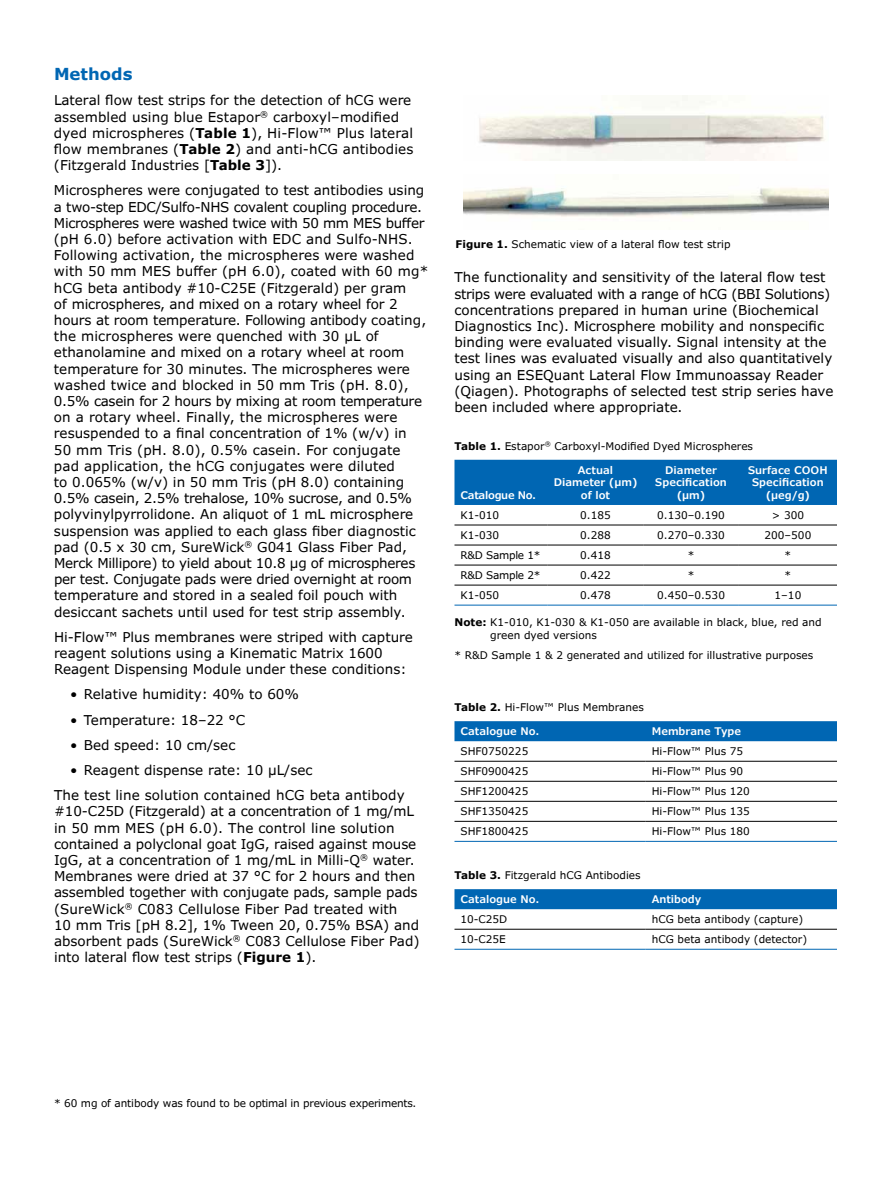
<style>
.page{position:relative;width:891px;height:1188px;background:#fff}
.page>*{position:absolute;margin:0;border:0;box-sizing:border-box;transform-origin:0 0}
.t1{font:700 16.5px "Verdana Pro";color:#0066b3}
.t2{font:13.5px/16.2px "Verdana Pro";color:#000}
.t3{font:10.5px/12.6px "Verdana Pro";color:#000}
.t4{font:600 10.5px/12.6px "Verdana Pro";color:#fff;text-align:center}
.t5{font:10.5px "Verdana Pro";letter-spacing:-.02em;color:#000}
.t6{font:600 10.5px "Verdana Pro";letter-spacing:-.025em;color:#fff}
.s1{font-weight:700}
</style>
<div class="page">
<div style="left:454px;top:460px;width:383px;height:45px;background:#0066b3"></div>
<hr style="left:454px;top:525px;width:94px;height:1px;background:#000">
<hr style="left:548px;top:525px;width:95px;height:1px;background:#000">
<hr style="left:643px;top:525px;width:96px;height:1px;background:#000">
<hr style="left:739px;top:525px;width:98px;height:1px;background:#000">
<hr style="left:454px;top:545px;width:94px;height:1px;background:#000">
<hr style="left:548px;top:545px;width:95px;height:1px;background:#000">
<hr style="left:643px;top:545px;width:96px;height:1px;background:#000">
<hr style="left:739px;top:545px;width:98px;height:1px;background:#000">
<hr style="left:454px;top:565px;width:94px;height:1px;background:#000">
<hr style="left:548px;top:565px;width:95px;height:1px;background:#000">
<hr style="left:643px;top:565px;width:96px;height:1px;background:#000">
<hr style="left:739px;top:565px;width:98px;height:1px;background:#000">
<hr style="left:454px;top:585px;width:94px;height:1px;background:#000">
<hr style="left:548px;top:585px;width:95px;height:1px;background:#000">
<hr style="left:643px;top:585px;width:96px;height:1px;background:#000">
<hr style="left:739px;top:585px;width:98px;height:1px;background:#000">
<hr style="left:454px;top:605px;width:94px;height:1px;background:#0066b3">
<hr style="left:548px;top:605px;width:95px;height:1px;background:#0066b3">
<hr style="left:643px;top:605px;width:96px;height:1px;background:#0066b3">
<hr style="left:739px;top:605px;width:98px;height:1px;background:#0066b3">
<div style="left:454px;top:721px;width:383px;height:20px;background:#0066b3"></div>
<hr style="left:454px;top:841px;width:192px;height:1px;background:#0066b3">
<hr style="left:646px;top:841px;width:191px;height:1px;background:#0066b3">
<hr style="left:454px;top:761px;width:192px;height:1px;background:#000">
<hr style="left:646px;top:761px;width:191px;height:1px;background:#000">
<hr style="left:454px;top:781px;width:192px;height:1px;background:#000">
<hr style="left:646px;top:781px;width:191px;height:1px;background:#000">
<hr style="left:454px;top:801px;width:192px;height:1px;background:#000">
<hr style="left:646px;top:801px;width:191px;height:1px;background:#000">
<hr style="left:454px;top:821px;width:192px;height:1px;background:#000">
<hr style="left:646px;top:821px;width:191px;height:1px;background:#000">
<div style="left:454px;top:889px;width:383px;height:20px;background:#0066b3"></div>
<hr style="left:454px;top:929px;width:192px;height:1px;background:#000">
<hr style="left:646px;top:929px;width:191px;height:1px;background:#000">
<hr style="left:454px;top:949px;width:192px;height:1px;background:#0066b3">
<hr style="left:646px;top:949px;width:191px;height:1px;background:#0066b3">
<img style="left:479px;top:95px;width:346px;height:65px">
<img style="left:463px;top:187px;width:365px;height:30px">
<p class="t1" style="left:54px;top:63px;width:80px">Methods</p>
<p class="t2" style="left:54px;top:93px;width:361px">Lateral flow test strips for the detection of hCG were assembled using blue Estapor<sup>®</sup> carboxyl–modified dyed microspheres (<span class="s1">Table 1</span>), Hi-Flow™ Plus lateral flow membranes (<span class="s1">Table 2</span>) and anti-hCG antibodies (Fitzgerald Industries [<span class="s1">Table 3</span>]).</p>
<p class="t2" style="left:54px;top:183px;width:376px">Microspheres were conjugated to test antibodies using a two-step EDC/Sulfo-NHS covalent coupling procedure.<br>Microspheres were washed twice with 50 mm MES buffer (pH 6.0) before activation with EDC and Sulfo-NHS.<br>Following activation, the microspheres were washed with 50 mm MES buffer (pH 6.0), coated with 60 mg* hCG beta antibody #10-C25E (Fitzgerald) per gram<br>of microspheres, and mixed on a rotary wheel for 2 hours at room temperature. Following antibody coating, the microspheres were quenched with 30 μL of ethanolamine and mixed on a rotary wheel at room temperature for 30 minutes. The microspheres were washed twice and blocked in 50 mm Tris (pH. 8.0), 0.5% casein for 2 hours by mixing at room temperature on a rotary wheel. Finally, the microspheres were resuspended to a final concentration of 1% (w/v) in<br>50 mm Tris (pH. 8.0), 0.5% casein. For conjugate pad application, the hCG conjugates were diluted<br>to 0.065% (w/v) in 50 mm Tris (pH 8.0) containing 0.5% casein, 2.5% trehalose, 10% sucrose, and 0.5% polyvinylpyrrolidone. An aliquot of 1 mL microsphere suspension was applied to each glass fiber diagnostic pad (0.5 x 30 cm, SureWick<sup>®</sup> G041 Glass Fiber Pad, Merck Millipore) to yield about 10.8 μg of microspheres per test. Conjugate pads were dried overnight at room temperature and stored in a sealed foil pouch with desiccant sachets until used for test strip assembly.</p>
<p class="t2" style="left:54px;top:629px;width:360px">Hi-Flow™ Plus membranes were striped with capture reagent solutions using a Kinematic Matrix 1600<br>Reagent Dispensing Module under these conditions:</p>
<p class="t2" style="left:70px;top:687px;width:230px">• Relative humidity: 40% to 60%</p>
<p class="t2" style="left:70px;top:712px;width:177px">• Temperature: 18–22 °C</p>
<p class="t2" style="left:70px;top:737px;width:167px">• Bed speed: 10 cm/sec</p>
<p class="t2" style="left:54px;top:758px;width:352px;line-height:25.2px;text-indent:16px">• Reagent dispense rate: 10 μL/sec<br>The test line solution contained hCG beta antibody</p>
<p class="t2" style="left:54px;top:804px;width:367px">#10-C25D (Fitzgerald) at a concentration of 1 mg/mL in 50 mm MES (pH 6.0). The control line solution contained a polyclonal goat IgG, raised against mouse IgG, at a concentration of 1 mg/mL in Milli-Q<sup>®</sup> water.<br>Membranes were dried at 37 °C for 2 hours and then assembled together with conjugate pads, sample pads (SureWick<sup>®</sup> C083 Cellulose Fiber Pad treated with<br>10 mm Tris [pH 8.2], 1% Tween 20, 0.75% BSA) and absorbent pads (SureWick<sup>®</sup> C083 Cellulose Fiber Pad) into lateral flow test strips (<span class="s1">Figure 1</span>).</p>
<p class="t3" style="left:456px;top:239px;width:277px"><span class="s1">Figure 1.</span> Schematic view of a lateral flow test strip</p>
<p class="t2" style="left:455px;top:270px;width:381px">The functionality and sensitivity of the lateral flow test strips were evaluated with a range of hCG (BBI Solutions) concentrations prepared in human urine (Biochemical Diagnostics Inc). Microsphere mobility and nonspecific binding were evaluated visually. Signal intensity at the test lines was evaluated visually and also quantitatively using an ESEQuant Lateral Flow Immunoassay Reader (Qiagen). Photographs of selected test strip series have been included where appropriate.</p>
<p class="t3" style="left:454px;top:440px;width:300px"><span class="s1">Table 1.</span> Estapor<sup>®</sup> Carboxyl-Modified Dyed Microspheres</p>
<p class="t6" style="left:460px;top:488px;width:77px">Catalogue No.</p>
<p class="t4" style="left:554px;top:464px;width:85px">Actual<br>Diameter (µm) of lot</p>
<p class="t4" style="left:655px;top:464px;width:73px">Diameter<br>Specification (µm)</p>
<p class="t4" style="left:748px;top:464px;width:81px">Surface COOH<br>Specification (µeg/g)</p>
<p class="t3" style="left:460px;top:509px;width:40px">K1-010</p>
<p class="t3" style="left:580px;top:509px;width:32px">0.185</p>
<p class="t3" style="left:657px;top:509px;width:69px">0.130–0.190</p>
<p class="t3" style="left:772px;top:509px;width:34px">&gt; 300</p>
<p class="t3" style="left:461px;top:529px;width:40px">K1-030</p>
<p class="t3" style="left:580px;top:529px;width:32px">0.288</p>
<p class="t3" style="left:657px;top:529px;width:69px">0.270–0.330</p>
<p class="t3" style="left:765px;top:529px;width:48px">200–500</p>
<p class="t3" style="left:461px;top:549px;width:81px">R&amp;D Sample 1*</p>
<p class="t3" style="left:580px;top:549px;width:32px">0.418</p>
<p class="t3" style="left:688px;top:549px;width:8px">*</p>
<p class="t3" style="left:785px;top:549px;width:8px">*</p>
<p class="t3" style="left:461px;top:569px;width:81px">R&amp;D Sample 2*</p>
<p class="t3" style="left:580px;top:569px;width:32px">0.422</p>
<p class="t3" style="left:688px;top:569px;width:8px">*</p>
<p class="t3" style="left:785px;top:569px;width:8px">*</p>
<p class="t3" style="left:461px;top:589px;width:40px">K1-050</p>
<p class="t3" style="left:580px;top:589px;width:32px">0.478</p>
<p class="t3" style="left:657px;top:589px;width:69px">0.450–0.530</p>
<p class="t3" style="left:775px;top:589px;width:28px">1–10</p>
<p class="t3" style="left:490px;top:616px;width:333px;text-indent:-36px"><span class="s1">Note:</span> K1-010, K1-030 &amp; K1-050 are available in black, blue, red and green dyed versions</p>
<p class="t3" style="left:455px;top:649px;width:360px">* R&amp;D Sample 1 &amp; 2 generated and utilized for illustrative purposes</p>
<p class="t3" style="left:455px;top:701px;width:191px"><span class="s1">Table 2.</span> Hi-Flow™ Plus Membranes</p>
<p class="t4" style="left:460px;top:725px;width:80px">Catalogue No.</p>
<p class="t4" style="left:652px;top:725px;width:91px">Membrane Type</p>
<p class="t3" style="left:460px;top:745px;width:69px">SHF0750225</p>
<p class="t3" style="left:652px;top:745px;width:93px">Hi-Flow™ Plus 75</p>
<p class="t3" style="left:460px;top:765px;width:69px">SHF0900425</p>
<p class="t3" style="left:652px;top:765px;width:93px">Hi-Flow™ Plus 90</p>
<p class="t3" style="left:460px;top:785px;width:69px">SHF1200425</p>
<p class="t3" style="left:652px;top:785px;width:100px">Hi-Flow™ Plus 120</p>
<p class="t3" style="left:460px;top:805px;width:69px">SHF1350425</p>
<p class="t3" style="left:652px;top:805px;width:100px">Hi-Flow™ Plus 135</p>
<p class="t3" style="left:460px;top:825px;width:69px">SHF1800425</p>
<p class="t3" style="left:652px;top:825px;width:100px">Hi-Flow™ Plus 180</p>
<p class="t3" style="left:454px;top:869px;width:188px"><span class="s1">Table 3.</span> Fitzgerald hCG Antibodies</p>
<p class="t4" style="left:460px;top:893px;width:80px">Catalogue No.</p>
<p class="t4" style="left:652px;top:893px;width:51px">Antibody</p>
<p class="t3" style="left:460px;top:913px;width:48px">10-C25D</p>
<p class="t3" style="left:652px;top:913px;width:153px">hCG beta antibody (capture)</p>
<p class="t3" style="left:460px;top:933px;width:47px">10-C25E</p>
<p class="t3" style="left:652px;top:933px;width:157px">hCG beta antibody (detector)</p>
<p class="t5" style="left:54px;top:1096px;width:364px">* 60 mg of antibody was found to be optimal in previous experiments.</p>
</div>
